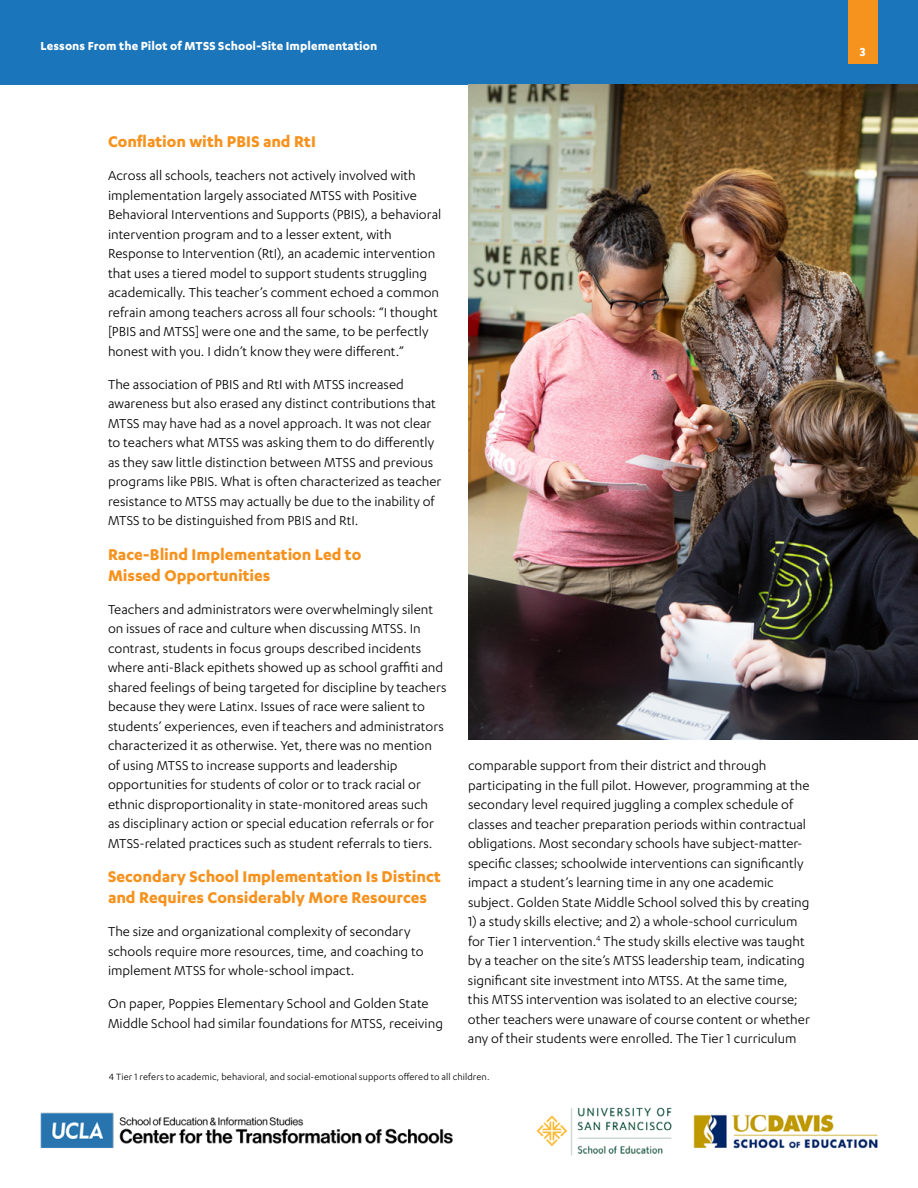
<style>
.page{position:relative;width:918px;height:1188px;background:#fff}
.page>*{position:absolute;margin:0;border:0;box-sizing:border-box;transform-origin:0 0}
.t1{font:700 18px/21px "Karbon";color:#f6921e}
.t2{font:15px/19.5px "Karbon";color:#000}
.t3{font:700 13.5px "Karbon";letter-spacing:.01em;color:#fff}
.t4{font:10.5px "Karbon";letter-spacing:.01em;color:#000}
</style>
<div class="page">
<div style="left:0;top:0;width:918px;height:85px;background:#1b75bb"></div>
<div style="left:848px;top:0;width:30px;height:64px;background:#f6921e"></div>
<img style="left:40px;top:1112px;width:413px;height:37px">
<img style="left:536px;top:1107px;width:136px;height:49px">
<img style="left:693px;top:1114px;width:185px;height:35px">
<img style="left:468px;top:85px;width:450px;height:655px">
<p class="t3" style="left:40px;top:38px;width:338px">Lessons From the Pilot of MTSS School-Site Implementation</p>
<p class="t1" style="left:108px;top:131px;width:210px">Conflation with PBIS and RtI</p>
<p class="t2" style="left:108px;top:166px;width:335px">Across all schools, teachers not actively involved with implementation largely associated MTSS with Positive Behavioral Interventions and Supports (PBIS), a behavioral intervention program and to a lesser extent, with Response to Intervention (RtI), an academic intervention that uses a tiered model to support students struggling academically. This teacher’s comment echoed a common refrain among teachers across all four schools: “I thought [PBIS and MTSS] were one and the same, to be perfectly honest with you. I didn’t know they were different.”</p>
<p class="t2" style="left:108px;top:374px;width:335px">The association of PBIS and RtI with MTSS increased awareness but also erased any distinct contributions that MTSS may have had as a novel approach. It was not clear to teachers what MTSS was asking them to do differently as they saw little distinction between MTSS and previous programs like PBIS. What is often characterized as teacher resistance to MTSS may actually be due to the inability of MTSS to be distinguished from PBIS and RtI.</p>
<p class="t1" style="left:108px;top:543px;width:255px">Race-Blind Implementation Led to<br>Missed Opportunities</p>
<p class="t2" style="left:108px;top:599px;width:340px">Teachers and administrators were overwhelmingly silent on issues of race and culture when discussing MTSS. In contrast, students in focus groups described incidents where anti-Black epithets showed up as school graffiti and shared feelings of being targeted for discipline by teachers because they were Latinx. Issues of race were salient to students’ experiences, even if teachers and administrators characterized it as otherwise. Yet, there was no mention of using MTSS to increase supports and leadership opportunities for students of color or to track racial or ethnic disproportionality in state-monitored areas such<br>as disciplinary action or special education referrals or for MTSS-related practices such as student referrals to tiers.</p>
<p class="t1" style="left:108px;top:866px;width:334px">Secondary School Implementation Is Distinct and Requires Considerably More Resources</p>
<p class="t2" style="left:108px;top:922px;width:317px">The size and organizational complexity of secondary schools require more resources, time, and coaching to implement MTSS for whole-school impact.</p>
<p class="t2" style="left:108px;top:994px;width:337px">On paper, Poppies Elementary School and Golden State<br>Middle School had similar foundations for MTSS, receiving</p>
<p class="t2" style="left:468px;top:755px;width:343px">comparable support from their district and through participating in the full pilot. However, programming at the secondary level required juggling a complex schedule of classes and teacher preparation periods within contractual obligations. Most secondary schools have subject-matter&shy;specific classes; schoolwide interventions can significantly impact a student’s learning time in any one academic subject. Golden State Middle School solved this by creating</p>
<p class="t2" style="left:468px;top:911px;width:343px">1) a study skills elective; and 2) a whole-school curriculum for Tier 1 intervention.<sup>4</sup> The study skills elective was taught by a teacher on the site’s MTSS leadership team, indicating significant site investment into MTSS. At the same time, this MTSS intervention was isolated to an elective course; other teachers were unaware of course content or whether any of their students were enrolled. The Tier 1 curriculum</p>
<p class="t4" style="left:109px;top:1071px;width:382px">4 Tier 1 refers to academic, behavioral, and social-emotional supports offered to all children.</p>
<p class="t3" style="left:860px;top:44px;width:7px">3</p>
</div>
